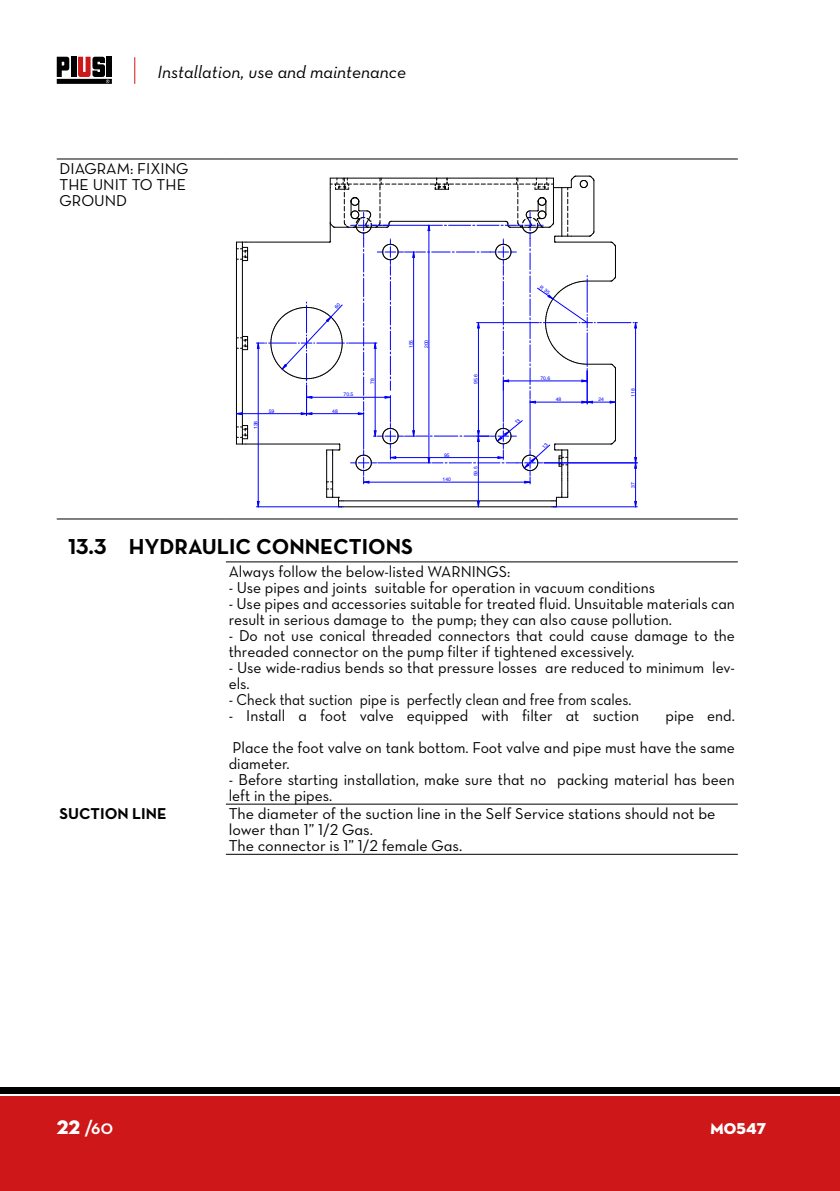
<style>
.page{position:relative;width:840px;height:1191px;background:#fff}
.page>*{position:absolute;margin:0;border:0;box-sizing:border-box;transform-origin:0 0}
.t1{font:22px "Neutraface Text Bold Alt";color:#000}
.t2{font:700 20px "Neutraface Display";color:#fff}
.t3{font:18px "Neutraface Text Book Italic Alt";color:#000}
.t4{font:16px/16px "Neutraface Text Book Alt";color:#000}
.t5{font:16px "Neutraface Text Bold Alt";color:#000}
.t6{font:16px "Neutraface Display Titling";letter-spacing:.01em;color:#fff}
.t7{font:5px "Helvetica";color:#00f}
.s1{font-family:"Neutraface Display Titling";font-weight:400}
</style>
<div class="page">
<div style="left:0;top:1096px;width:839px;height:95px;background:#cd1719"></div>
<div style="left:0;top:1087px;width:839px;height:6px;background:#000"></div>
<div style="left:71px;top:57px;width:5px;height:20px;background:#000"></div>
<div style="left:107px;top:57px;width:5px;height:20px;background:#000"></div>
<svg style="left:57px;top:57px;width:12px;height:20px"></svg>
<div style="left:57px;top:79px;width:55px;height:5px;background:#000"></div>
<svg style="left:78px;top:57px;width:31px;height:26px"></svg>
<svg style="left:134px;top:57px;width:1px;height:27px"></svg>
<hr style="left:57px;top:159px;width:169px;height:1px;background:#000">
<hr style="left:226px;top:159px;width:511px;height:1px;background:#000">
<hr style="left:57px;top:518px;width:169px;height:1px;background:#000">
<hr style="left:226px;top:518px;width:511px;height:1px;background:#000">
<hr style="left:246px;top:444px;width:93px;height:1px;background:#000">
<hr style="left:242px;top:247px;width:1px;height:192px;background:#000">
<hr style="left:236px;top:247px;width:1px;height:192px;background:#000">
<hr style="left:246px;top:242px;width:83px;height:1px;background:#000">
<svg style="left:236px;top:242px;width:12px;height:19px"></svg>
<svg style="left:236px;top:425px;width:12px;height:20px"></svg>
<svg style="left:237px;top:336px;width:11px;height:14px"></svg>
<hr style="left:597px;top:322px;width:33px;height:1px;background:#00f">
<hr style="left:236px;top:413px;width:70px;height:1px;background:#00f">
<svg style="left:632px;top:322px;width:5px;height:7px"></svg>
<hr style="left:635px;top:323px;width:1px;height:140px;background:#00f">
<hr style="left:544px;top:462px;width:93px;height:1px;background:#00f">
<hr style="left:552px;top:506px;width:85px;height:1px;background:#00f">
<hr style="left:635px;top:463px;width:1px;height:44px;background:#00f">
<hr style="left:226px;top:561px;width:511px;height:1px;background:#000">
<hr style="left:226px;top:803px;width:511px;height:1px;background:#000">
<hr style="left:226px;top:854px;width:511px;height:1px;background:#000">
<svg style="left:256px;top:176px;width:359px;height:331px"></svg>
<p class="t3" style="left:157px;top:60px;width:250px">Installation, use and maintenance</p>
<p class="t4" style="left:60px;top:161px;width:130px">DIAGRAM: FIXING<br>THE UNIT TO THE<br>GROUND</p>
<p class="t7" style="left:252px;top:429px;width:10px;rotate:-90deg">138</p>
<p class="t7" style="left:268px;top:408px;width:7px">59</p>
<p class="t7" style="left:343px;top:392px;width:11px">70.5</p>
<p class="t7" style="left:332px;top:408px;width:7px">48</p>
<p class="t7" style="left:369px;top:384px;width:7px;rotate:-90deg">78</p>
<p class="t7" style="left:408px;top:348px;width:10px;rotate:-90deg">155</p>
<p class="t7" style="left:423px;top:348px;width:10px;rotate:-90deg">200</p>
<p class="t7" style="left:472px;top:384px;width:11px;rotate:-90deg">95.6</p>
<p class="t7" style="left:444px;top:452px;width:7px">95</p>
<p class="t7" style="left:442px;top:476px;width:10px">140</p>
<p class="t7" style="left:472px;top:476px;width:11px;rotate:-90deg">59.5</p>
<p class="t7" style="left:540px;top:375px;width:11px">70.6</p>
<p class="t7" style="left:555px;top:396px;width:7px">48</p>
<p class="t7" style="left:598px;top:396px;width:7px">24</p>
<p class="t7" style="left:629px;top:397px;width:10px;rotate:-90deg">118</p>
<p class="t7" style="left:629px;top:487px;width:7px;rotate:-90deg">37</p>
<h1 class="t1" style="left:68px;top:532px;width:346px">13.3 HYDRAULIC CONNECTIONS</h1>
<p class="t4" style="left:228px;top:563px;width:283px">Always follow the below-listed WARNINGS:</p>
<p class="t4" style="left:228px;top:579px;width:427px">- Use pipes and joints suitable for operation in vacuum conditions</p>
<p class="t4" style="left:228px;top:595px;width:507px">- Use pipes and accessories suitable for treated fluid. Unsuitable materials can result in serious damage to the pump; they can also cause pollution.</p>
<p class="t4" style="left:228px;top:627px;width:507px">- Do not use conical threaded connectors that could cause damage to the threaded connector on the pump filter if tightened excessively.</p>
<p class="t4" style="left:228px;top:659px;width:507px">- Use wide-radius bends so that pressure losses are reduced to minimum lev&shy;els.</p>
<p class="t4" style="left:228px;top:691px;width:404px">- Check that suction pipe is perfectly clean and free from scales.</p>
<p class="t4" style="left:228px;top:707px;width:411px">- Install a foot valve equipped with filter at suction</p>
<p class="t4" style="left:232px;top:699px;width:503px;line-height:32px;text-align:right">pipe end.<br>Place the foot valve on tank bottom. Foot valve and pipe must have the same</p>
<p class="t4" style="left:228px;top:755px;width:62px">diameter.</p>
<p class="t4" style="left:228px;top:771px;width:507px">- Before starting installation, make sure that no packing material has been left in the pipes.</p>
<p class="t5" style="left:60px;top:803px;width:108px">SUCTION LINE</p>
<p class="t4" style="left:228px;top:805px;width:488px">The diameter of the suction line in the Self Service stations should not be lower than 1” 1/2 Gas.<br>The connector is 1” 1/2 female Gas.</p>
<p class="t2" style="left:57px;top:1116px;width:58px"><span class="s1">22</span> /60</p>
<p class="t6" style="left:710px;top:1118px;width:57px">M0547</p>
</div>
